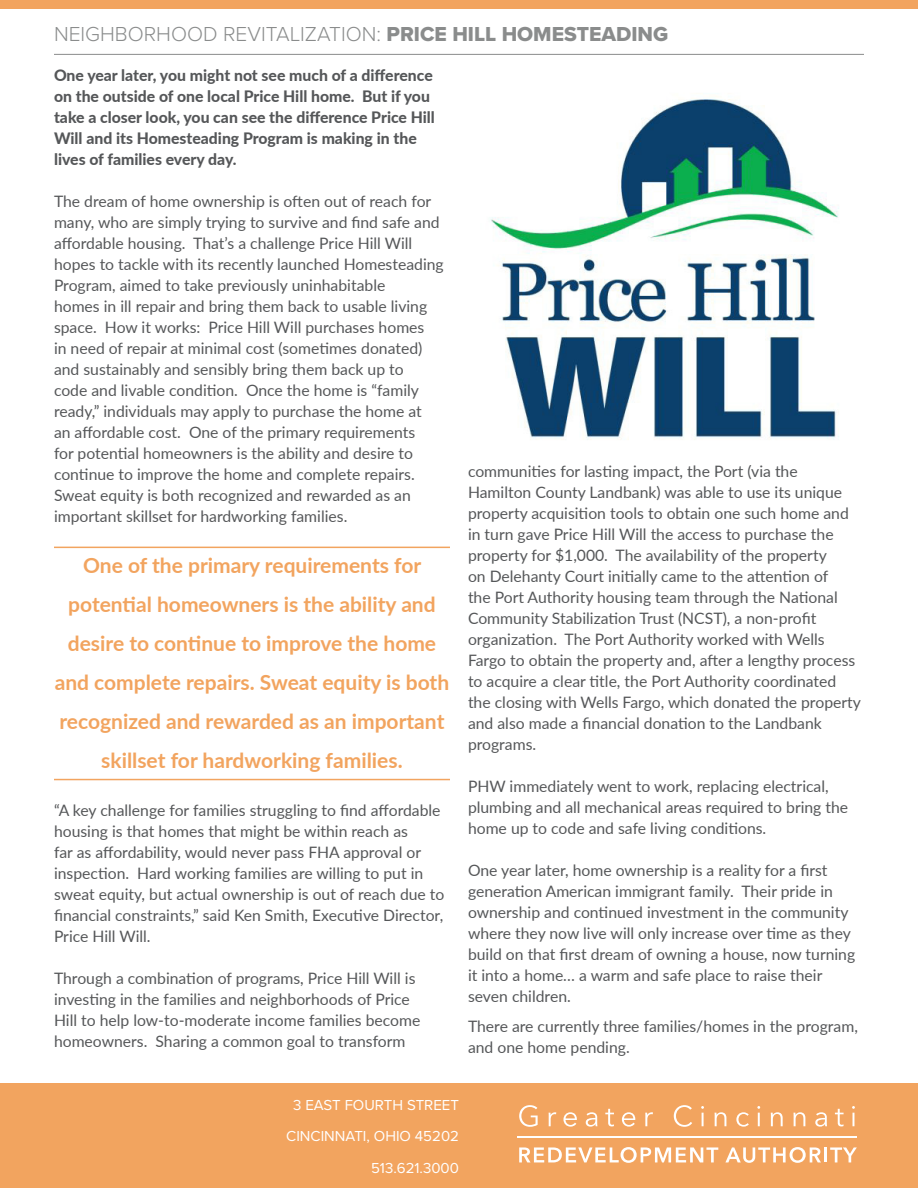
<style>
.page{position:relative;width:918px;height:1188px;background:#fff}
.page>*{position:absolute;margin:0;border:0;box-sizing:border-box;transform-origin:0 0}
.t1{font:700 21px/39px "Lato";color:#f2a45f;text-align:center}
.t2{font:300 21px "Proxima Nova";color:#8a8c8c}
.t3{font:15.75px/21px "Lato";color:#555759}
.t4{font:800 15.75px/21px "Lato";color:#555759}
.t5{font:15px/31.5px "Proxima Nova";color:#fff;text-align:right}
.s1{font-family:"Proxima Nova Extrabld";font-weight:400}
</style>
<div class="page">
<div style="left:0;top:1084px;width:918px;height:104px;background:#f2a45f"></div>
<hr style="left:518px;top:1136px;width:339px;height:1px;background:#fff">
<svg style="left:519px;top:1105px;width:19px;height:22px"></svg>
<svg style="left:549px;top:1112px;width:7px;height:14px"></svg>
<svg style="left:563px;top:1112px;width:14px;height:15px"></svg>
<svg style="left:586px;top:1112px;width:11px;height:15px"></svg>
<svg style="left:605px;top:1109px;width:9px;height:17px"></svg>
<svg style="left:622px;top:1112px;width:13px;height:15px"></svg>
<svg style="left:645px;top:1112px;width:8px;height:14px"></svg>
<svg style="left:674px;top:1105px;width:18px;height:22px"></svg>
<svg style="left:701px;top:1106px;width:3px;height:20px"></svg>
<svg style="left:715px;top:1112px;width:11px;height:14px"></svg>
<svg style="left:736px;top:1112px;width:13px;height:15px"></svg>
<svg style="left:757px;top:1106px;width:3px;height:20px"></svg>
<svg style="left:771px;top:1112px;width:12px;height:14px"></svg>
<svg style="left:793px;top:1112px;width:12px;height:14px"></svg>
<svg style="left:815px;top:1112px;width:12px;height:15px"></svg>
<svg style="left:835px;top:1109px;width:9px;height:17px"></svg>
<svg style="left:852px;top:1106px;width:3px;height:20px"></svg>
<svg style="left:519px;top:1147px;width:199px;height:16px"></svg>
<svg style="left:725px;top:1147px;width:96px;height:16px"></svg>
<hr style="left:824px;top:1147px;width:3px;height:15px;background:#fff">
<svg style="left:830px;top:1147px;width:27px;height:15px"></svg>
<div style="left:0;top:0;width:918px;height:8px;background:#f2a45f"></div>
<hr style="left:54px;top:54px;width:810px;height:1px;background:#8a8c8c">
<img style="left:490px;top:96px;width:349px;height:344px">
<hr style="left:54px;top:547px;width:396px;height:1px;background:#f2a45f">
<hr style="left:54px;top:779px;width:396px;height:1px;background:#f2a45f">
<p class="t2" style="left:54px;top:18px;width:616px">NEIGHBORHOOD REVITALIZATION: <span class="s1">PRICE HILL HOMESTEADING</span></p>
<p class="t4" style="left:54px;top:64px;width:382px">One year later, you might not see much of a difference on the outside of one local Price Hill home. But if you take a closer look, you can see the difference Price Hill Will and its Homesteading Program is making in the lives of families every day.</p>
<p class="t3" style="left:54px;top:190px;width:391px">The dream of home ownership is often out of reach for many, who are simply trying to survive and find safe and affordable housing. That’s a challenge Price Hill Will hopes to tackle with its recently launched Homesteading Program, aimed to take previously uninhabitable<br>homes in ill repair and bring them back to usable living space. How it works: Price Hill Will purchases homes<br>in need of repair at minimal cost (sometimes donated) and sustainably and sensibly bring them back up to<br>code and livable condition. Once the home is “family ready,” individuals may apply to purchase the home at<br>an affordable cost. One of the primary requirements<br>for potential homeowners is the ability and desire to continue to improve the home and complete repairs.<br>Sweat equity is both recognized and rewarded as an important skillset for hardworking families.</p>
<p class="t3" style="left:468px;top:460px;width:394px">communities for lasting impact, the Port (via the Hamilton County Landbank) was able to use its unique property acquisition tools to obtain one such home and in turn gave Price Hill Will the access to purchase the property for $1,000. The availability of the property<br>on Delehanty Court initially came to the attention of<br>the Port Authority housing team through the National Community Stabilization Trust (NCST), a non-profit organization. The Port Authority worked with Wells Fargo to obtain the property and, after a lengthy process to acquire a clear title, the Port Authority coordinated the closing with Wells Fargo, which donated the property and also made a financial donation to the Landbank programs.</p>
<p class="t3" style="left:468px;top:775px;width:382px">PHW immediately went to work, replacing electrical, plumbing and all mechanical areas required to bring the home up to code and safe living conditions.</p>
<p class="t3" style="left:468px;top:859px;width:389px">One year later, home ownership is a reality for a first generation American immigrant family. Their pride in ownership and continued investment in the community where they now live will only increase over time as they build on that first dream of owning a house, now turning it into a home… a warm and safe place to raise their seven children.</p>
<p class="t3" style="left:468px;top:1015px;width:391px">There are currently three families/homes in the program, and one home pending.</p>
<p class="t1" style="left:55px;top:544px;width:396px">One of the primary requirements for potential homeowners is the ability and desire to continue to improve the home and complete repairs. Sweat equity is both recognized and rewarded as an important skillset for hardworking families.</p>
<p class="t3" style="left:54px;top:799px;width:392px">“A key challenge for families struggling to find affordable housing is that homes that might be within reach as<br>far as affordability, would never pass FHA approval or inspection. Hard working families are willing to put in sweat equity, but actual ownership is out of reach due to financial constraints,” said Ken Smith, Executive Director, Price Hill Will.</p>
<p class="t3" style="left:54px;top:967px;width:368px">Through a combination of programs, Price Hill Will is investing in the families and neighborhoods of Price Hill to help low-to-moderate income families become homeowners. Sharing a common goal to transform</p>
<p class="t5" style="left:286px;top:1088px;width:174px">3 EAST FOURTH STREET<br>CINCINNATI, OHIO 45202<br>513.621.3000</p>
</div>
